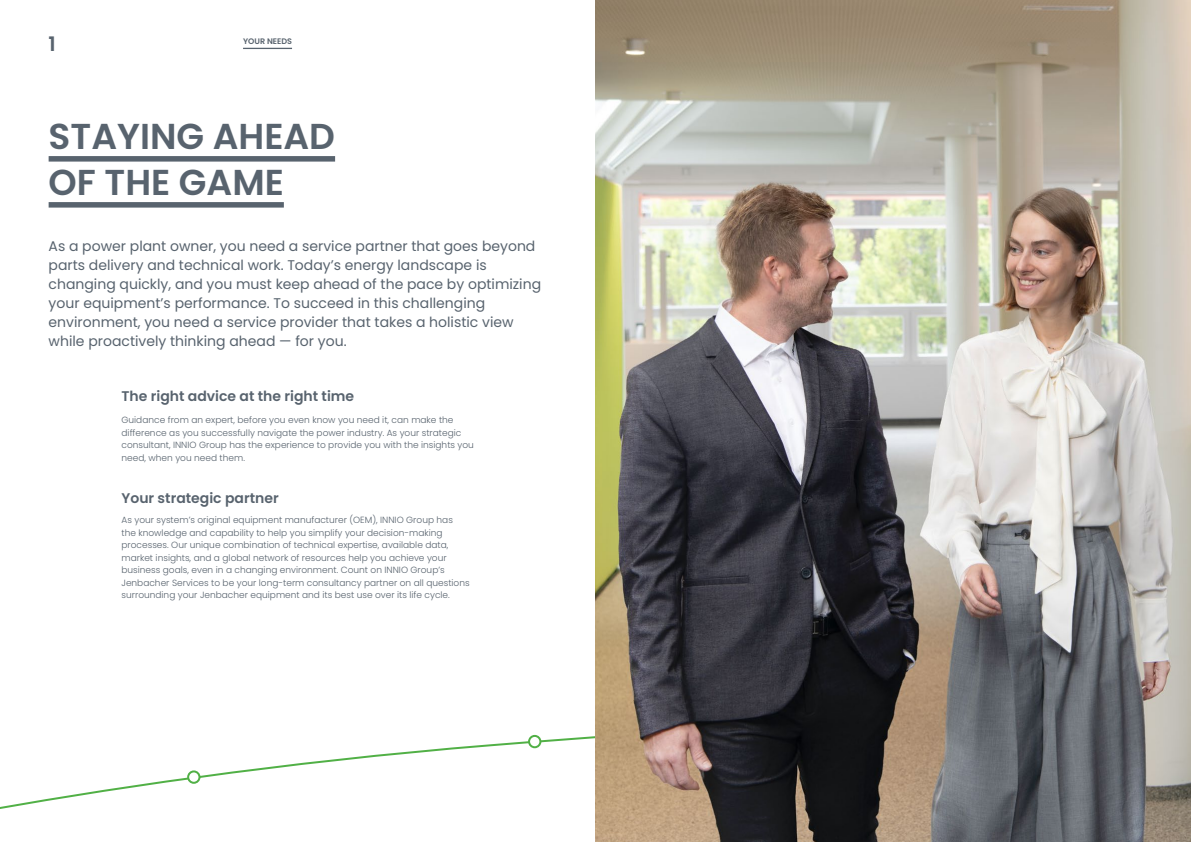
<style>
.page{position:relative;width:1191px;height:842px;background:#fff}
.page>*{position:absolute;margin:0;border:0;box-sizing:border-box;transform-origin:0 0}
.t1{font:600 36px/46px "Poppins";color:#58636e}
.t2{font:600 20px "Poppins";color:#58636e}
.t3{font:14px/19px "Poppins";color:#58636e}
.t4{font:600 14px "Poppins";color:#58636e}
.t5{font:300 9px/12.5px "Poppins";color:#58636e}
.t6{font:600 8px "Poppins";color:#58636e}
</style>
<div class="page">
<svg style="left:0;top:734px;width:595px;height:75px"></svg>
<div style="left:188px;top:771px;width:11px;height:12px;background:#fff;border-radius:50%"></div>
<div style="left:187px;top:770px;width:13px;height:14px;border:2px solid #51b046;border-radius:50%"></div>
<div style="left:529px;top:736px;width:11px;height:11px;background:#fff;border-radius:50%"></div>
<div style="left:528px;top:735px;width:13px;height:13px;border:2px solid #51b046;border-radius:50%"></div>
<img style="left:595px;top:0;width:596px;height:842px">
<div style="left:49px;top:156px;width:286px;height:6px;background:#58636e"></div>
<div style="left:49px;top:202px;width:235px;height:6px;background:#58636e"></div>
<hr style="left:243px;top:48px;width:49px;height:1px;background:#58636e">
<h2 class="t2" style="left:49px;top:32px;width:9px">1</h2>
<p class="t6" style="left:243px;top:37px;width:50px">YOUR NEEDS</p>
<h1 class="t1" style="left:49px;top:113px;width:288px">STAYING AHEAD<br>OF THE GAME</h1>
<p class="t3" style="left:49px;top:236px;width:494px">As a power plant owner, you need a service partner that goes beyond parts delivery and technical work. Today’s energy landscape is changing quickly, and you must keep ahead of the pace by optimizing your equipment’s performance. To succeed in this challenging environment, you need a service provider that takes a holistic view while proactively thinking ahead — for you.</p>
<h3 class="t4" style="left:121px;top:388px;width:234px">The right advice at the right time</h3>
<p class="t5" style="left:121px;top:414px;width:354px">Guidance from an expert, before you even know you need it, can make the difference as you successfully navigate the power industry. As your strategic consultant, INNIO Group has the experience to provide you with the insights you need, when you need them.</p>
<h3 class="t4" style="left:121px;top:489px;width:159px">Your strategic partner</h3>
<p class="t5" style="left:121px;top:514px;width:350px">As your system’s original equipment manufacturer (OEM), INNIO Group has<br>the knowledge and capability to help you simplify your decision-making processes. Our unique combination of technical expertise, available data, market insights, and a global network of resources help you achieve your business goals, even in a changing environment. Count on INNIO Group’s Jenbacher Services to be your long-term consultancy partner on all questions surrounding your Jenbacher equipment and its best use over its life cycle.</p>
</div>
